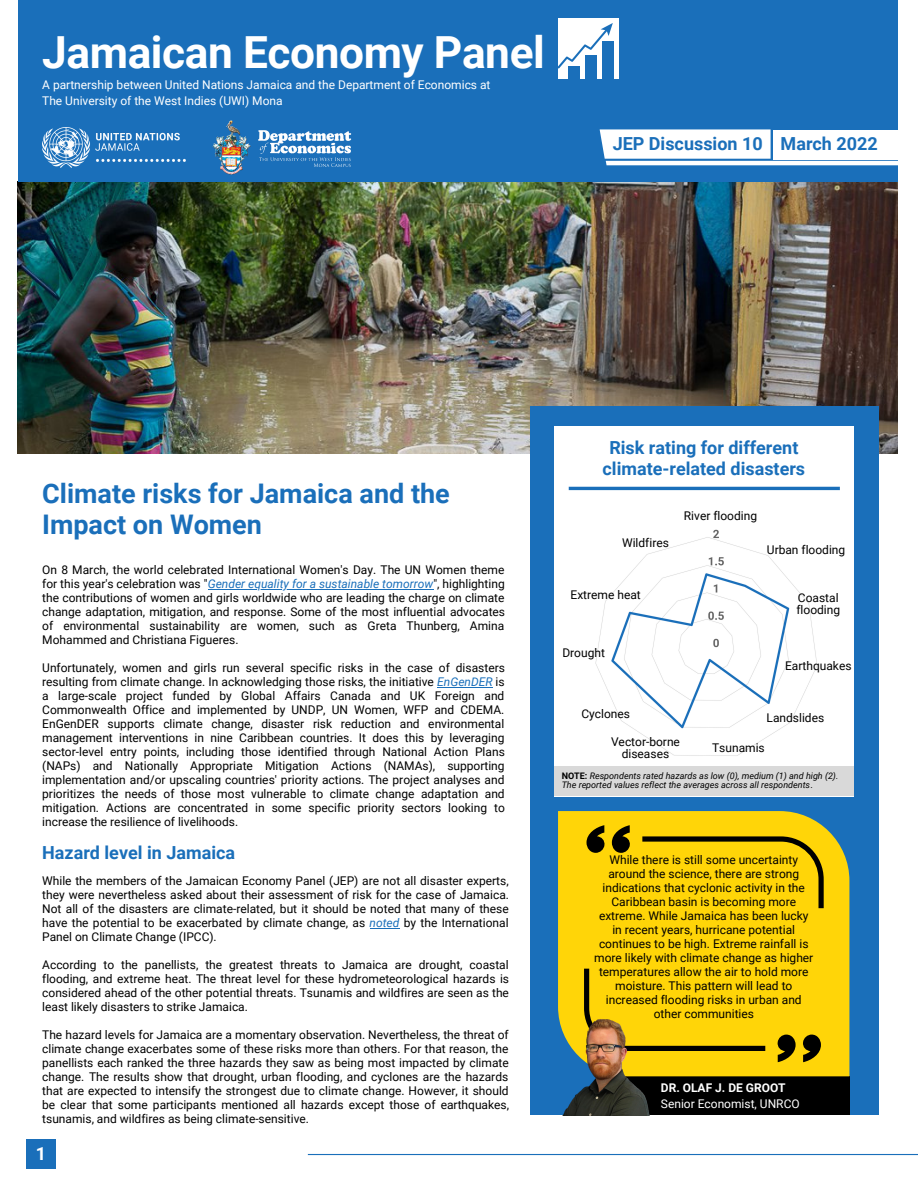
<style>
.page{position:relative;width:918px;height:1188px;background:#fff}
.page>*{position:absolute;margin:0;border:0;box-sizing:border-box;transform-origin:0 0}
.t1{font:700 44.25px "Roboto";letter-spacing:-.01em;color:#fff}
.t2{font:700 27px/31.5px "Roboto";color:#1a6fba}
.t3{font:700 18px/21.3px "Roboto";color:#1a6fba;text-align:center}
.t4{font:700 18px "Roboto";color:#fff}
.t5{font:12px/14px "Roboto";color:#000;text-align:justify}
.t6{font:12px/16px "Roboto";color:#fff}
.t7{font:700 12px "Roboto";color:#fff}
.t8{font:italic 9px/9.8px "Roboto";color:#000}
.s1{font-style:italic;color:#1a6fba}
.s2{font-weight:700;font-style:normal}
.s3{font-style:normal}
</style>
<div class="page">
<img style="left:18px;top:181px;width:880px;height:273px">
<div style="left:18px;top:0;width:880px;height:181px;background:#1a6fba"></div>
<div style="left:530px;top:406px;width:349px;height:709px;background:#1a6fba"></div>
<hr style="left:308px;top:1154px;width:610px;height:1px;background:#1a6fba">
<div style="left:611px;top:1077px;width:238px;height:38px;background:#000"></div>
<div style="left:558px;top:811px;width:291px;height:265px;background:#ffd508"></div>
<svg style="left:612px;top:825px;width:18px;height:28px"></svg>
<svg style="left:587px;top:825px;width:18px;height:28px"></svg>
<svg style="left:642px;top:836px;width:182px;height:72px;background:#e7c107"></svg>
<svg style="left:777px;top:1035px;width:19px;height:27px"></svg>
<svg style="left:802px;top:1035px;width:19px;height:27px"></svg>
<svg style="left:584px;top:969px;width:181px;height:82px;background:#eec607"></svg>
<img style="left:558px;top:1010px;width:93px;height:105px">
<div style="left:555px;top:426px;width:299px;height:370px;background:#fff"></div>
<img style="left:595px;top:529px;width:223px;height:227px">
<hr style="left:569px;top:487px;width:271px;height:3px;background:#1a6fba">
<img style="left:42px;top:127px;width:144px;height:41px">
<img style="left:212px;top:120px;width:140px;height:55px">
<svg style="left:600px;top:129px;width:298px;height:36px;background:#ecf3f9"></svg>
<div style="left:26px;top:1140px;width:30px;height:29px;background:#1a6fba"></div>
<div style="left:558px;top:18px;width:60px;height:60px;background:#fff"></div>
<div style="left:568px;top:67px;width:11px;height:24px;background:#1a6fba"></div>
<div style="left:585px;top:56px;width:12px;height:35px;background:#1a6fba"></div>
<div style="left:602px;top:42px;width:12px;height:49px;background:#1a6fba"></div>
<svg style="left:558px;top:23px;width:55px;height:45px"></svg>
<hr style="left:208px;top:589px;width:225px;height:1px;background:#1a6fba">
<hr style="left:437px;top:687px;width:56px;height:1px;background:#1a6fba">
<svg style="left:370px;top:928px;width:29px;height:1px"></svg>
<div style="left:555px;top:766px;width:299px;height:29px;background:#d9d9d9"></div>
<p class="t1" style="left:42px;top:27px;width:504px">Jamaican Economy Panel</p>
<p class="t6" style="left:42px;top:76px;width:450px">A partnership between United Nations Jamaica and the Department of Economics at<br>The University of the West Indies (UWI) Mona</p>
<p class="t3" style="left:613px;top:134px;width:267px">JEP Discussion 10 March 2022</p>
<p class="t2" style="left:42px;top:478px;width:409px">Climate risks for Jamaica and the<br>Impact on Women</p>
<p class="t5" style="left:42px;top:563px;width:464px">On 8 March, the world celebrated International Women's Day. The UN Women theme for this year's celebration was "<span class="s1">Gender equality for a sustainable tomorrow</span>", highlighting the contributions of women and girls worldwide who are leading the charge on climate change adaptation, mitigation, and response. Some of the most influential advocates of environmental sustainability are women, such as Greta Thunberg, Amina Mohammed and Christiana Figueres.</p>
<p class="t5" style="left:42px;top:661px;width:464px">Unfortunately, women and girls run several specific risks in the case of disasters resulting from climate change. In acknowledging those risks, the initiative <span class="s1">EnGenDER</span> is a large-scale project funded by Global Affairs Canada and UK Foreign and Commonwealth Office and implemented by UNDP, UN Women, WFP and CDEMA.<br>EnGenDER supports climate change, disaster risk reduction and environmental management interventions in nine Caribbean countries. It does this by leveraging sector-level entry points, including those identified through National Action Plans (NAPs) and Nationally Appropriate Mitigation Actions (NAMAs), supporting implementation and/or upscaling countries' priority actions. The project analyses and prioritizes the needs of those most vulnerable to climate change adaptation and mitigation. Actions are concentrated in some specific priority sectors looking to increase the resilience of livelihoods.</p>
<p class="t3" style="left:42px;top:842px;width:194px">Hazard level in Jamaica</p>
<p class="t5" style="left:42px;top:874px;width:468px">While the members of the Jamaican Economy Panel (JEP) are not all disaster experts, they were nevertheless asked about their assessment of risk for the case of Jamaica.<br>Not all of the disasters are climate-related, but it should be noted that many of these have the potential to be exacerbated by climate change, as <span class="s1">noted</span> by the International Panel on Climate Change (IPCC).</p>
<p class="t5" style="left:42px;top:958px;width:468px">According to the panellists, the greatest threats to Jamaica are drought, coastal flooding, and extreme heat. The threat level for these hydrometeorological hazards is considered ahead of the other potential threats. Tsunamis and wildfires are seen as the least likely disasters to strike Jamaica.</p>
<p class="t5" style="left:42px;top:1028px;width:468px">The hazard levels for Jamaica are a momentary observation. Nevertheless, the threat of climate change exacerbates some of these risks more than others. For that reason, the panellists each ranked the three hazards they saw as being most impacted by climate change. The results show that drought, urban flooding, and cyclones are the hazards that are expected to intensify the strongest due to climate change. However, it should be clear that some participants mentioned all hazards except those of earthquakes, tsunamis, and wildfires as being climate-sensitive.</p>
<p class="t4" style="left:36px;top:1143px;width:12px">1</p>
<p class="t3" style="left:603px;top:437px;width:204px">Risk rating for different climate-related disasters</p>
<p class="t5" style="left:684px;top:509px;width:75px">River flooding</p>
<p class="t5" style="left:767px;top:543px;width:80px">Urban flooding</p>
<p class="t5" style="left:622px;top:536px;width:48px">Wildfires</p>
<p class="t5" style="left:571px;top:587px;width:72px">Extreme heat</p>
<p class="t5" style="left:562px;top:646px;width:44px">Drought</p>
<p class="t5" style="left:581px;top:707px;width:50px">Cyclones</p>
<p class="t5" style="left:611px;top:735px;width:70px">Vector-borne</p>
<p class="t5" style="left:622px;top:747px;width:49px">diseases</p>
<p class="t5" style="left:798px;top:591px;width:42px">Coastal</p>
<p class="t5" style="left:796px;top:603px;width:45px">flooding</p>
<p class="t5" style="left:785px;top:659px;width:68px">Earthquakes</p>
<p class="t5" style="left:767px;top:710px;width:59px">Landslides</p>
<p class="t5" style="left:712px;top:741px;width:54px">Tsunamis</p>
<p class="t8" style="left:562px;top:771px;width:278px"><span class="s2">NOTE:</span> Respondents rated hazards as low (0), medium (1) and high (2).<br>The reported values reflect the averages across all respondents<span class="s3">.</span></p>
<p class="t5" style="left:594px;top:853px;width:221px;text-align:center">While there is still some uncertainty around the science, there are strong indications that cyclonic activity in the Caribbean basin is becoming more extreme. While Jamaica has been lucky in recent years, hurricane potential continues to be high. Extreme rainfall is more likely with climate change as higher temperatures allow the air to hold more moisture. This pattern will lead to increased flooding risks in urban and other communities</p>
<p class="t7" style="left:661px;top:1081px;width:126px">DR. OLAF J. DE GROOT</p>
<p class="t6" style="left:661px;top:1096px;width:140px">Senior Economist, UNRCO</p>
</div>
